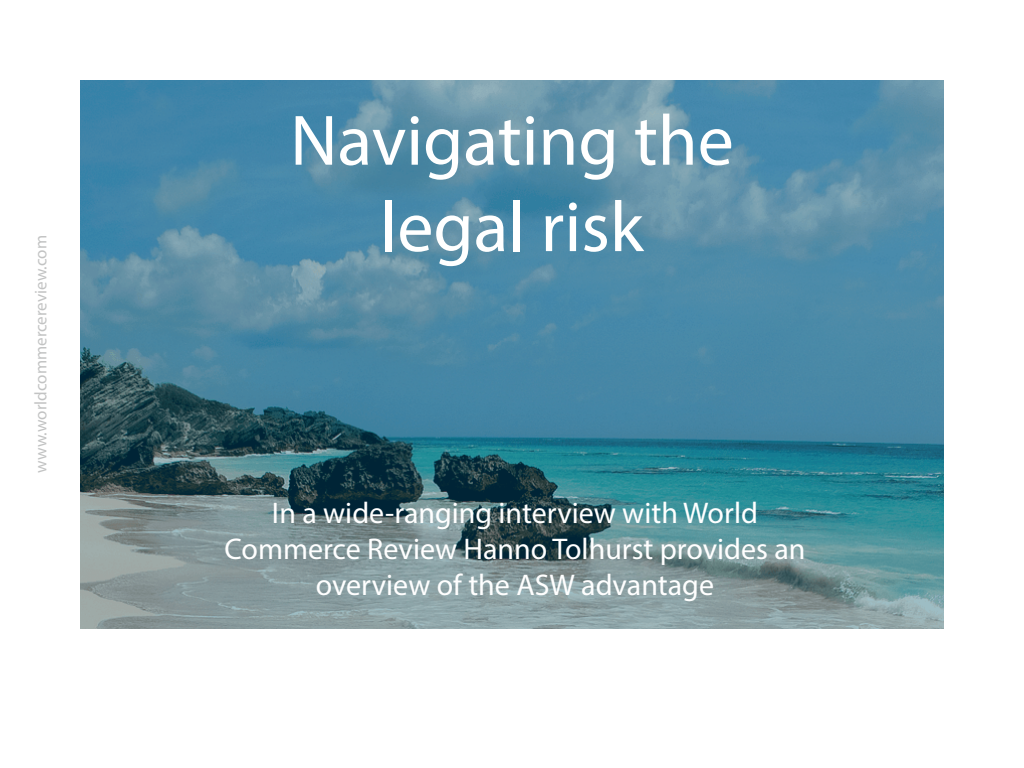
<style>
.page{position:relative;width:1024px;height:768px;background:#fff}
.page>*{position:absolute;margin:0;border:0;box-sizing:border-box;transform-origin:0 0}
.t1{font:72px/86.4px "Myriad Pro";color:#fff;text-align:center}
.t2{font:30px/36px "Myriad Pro";color:#fff;text-align:center}
.t3{font:17px "Myriad Pro";color:#c2c3c3}
</style>
<div class="page">
<img style="left:80px;top:81px;width:864px;height:548px">
<p class="t3" style="left:30px;top:473px;width:239px;rotate:-90deg">www.worldcommercereview.com</p>
<h1 class="t1" style="left:290px;top:96px;width:445px">Navigating the legal risk</h1>
<p class="t2" style="left:225px;top:494px;width:582px">In a wide-ranging interview with World<br>Commerce Review Hanno Tolhurst provides an overview of the ASW advantage</p>
</div>
